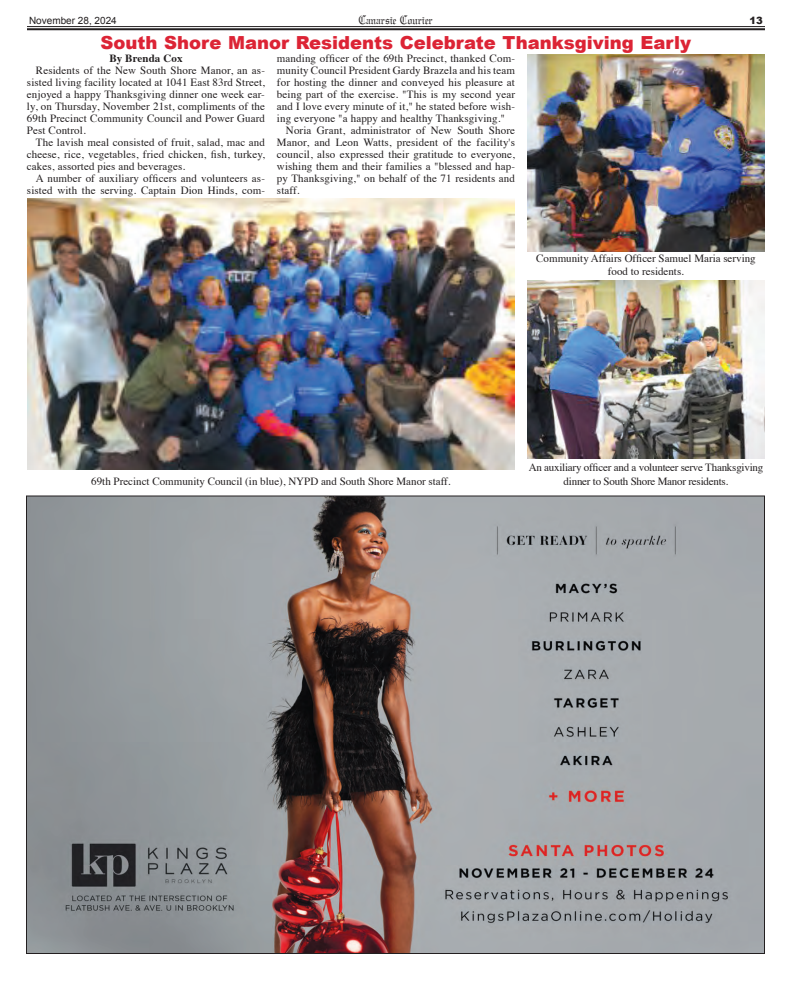
<style>
.page{position:relative;width:792px;height:981px;background:#fff}
.page>*{position:absolute;margin:0;border:0;box-sizing:border-box;transform-origin:0 0}
.t1{font:900 18px "Arial";color:#dc2435}
.t2{font:12px "Gregorian FLF";color:#231f20}
.t3{font:11px/12px "Times";letter-spacing:.01em;color:#231f20;text-align:justify}
.t4{font:11px/13.2px "Times";letter-spacing:-.02em;color:#231f20;text-align:center}
.t5{font:700 11px "Times";letter-spacing:.01em;color:#231f20}
.t6{font:10px "Arial";color:#231f20}
.t7{font:900 10px "Arial";color:#231f20}
</style>
<div class="page">
<hr style="left:27px;top:26px;width:738px;height:1px;background:#231f20">
<hr style="left:27px;top:28px;width:738px;height:2px;background:#231f20">
<img style="left:28px;top:498px;width:735px;height:454px">
<img style="left:27px;top:198px;width:488px;height:272px">
<img style="left:527px;top:54px;width:238px;height:198px">
<img style="left:527px;top:280px;width:238px;height:179px">
<p class="t6" style="left:29px;top:14px;width:89px">November 28, 2024</p>
<p class="t2" style="left:359px;top:13px;width:76px">Canarsie Courier</p>
<p class="t7" style="left:750px;top:13px;width:15px">13</p>
<h1 class="t1" style="left:101px;top:29px;width:592px">South Shore Manor Residents Celebrate Thanksgiving Early</h1>
<p class="t5" style="left:109px;top:47px;width:75px">By Brenda Cox</p>
<p class="t3" style="left:27px;top:63px;width:240px;text-indent:9px">Residents of the New South Shore Manor, an as&shy;sisted living facility located at 1041 East 83rd Street, enjoyed a happy Thanksgiving dinner one week ear&shy;ly, on Thursday, November 21st, compliments of the 69th Precinct Community Council and Power Guard Pest Control.</p>
<p class="t3" style="left:27px;top:135px;width:240px;text-indent:9px">The lavish meal consisted of fruit, salad, mac and cheese, rice, vegetables, fried chicken, fish, turkey, cakes, assorted pies and beverages.</p>
<p class="t3" style="left:27px;top:171px;width:240px;text-align:right">A number of auxiliary officers and volunteers as&shy;sisted with the serving. Captain Dion Hinds, com-</p>
<p class="t3" style="left:277px;top:51px;width:240px">manding officer of the 69th Precinct, thanked Com-</p>
<p class="t3" style="left:277px;top:63px;width:240px">munity Council President Gardy Brazela and his team</p>
<p class="t3" style="left:277px;top:75px;width:240px">for hosting the dinner and conveyed his pleasure at</p>
<p class="t3" style="left:277px;top:87px;width:240px">being part of the exercise. "This is my second year</p>
<p class="t3" style="left:277px;top:99px;width:240px">and I love every minute of it," he stated before wish-</p>
<p class="t3" style="left:277px;top:111px;width:230px">ing everyone "a happy and healthy Thanksgiving."</p>
<p class="t3" style="left:286px;top:123px;width:231px">Noria Grant, administrator of New South Shore</p>
<p class="t3" style="left:277px;top:135px;width:240px">Manor, and Leon Watts, president of the facility's</p>
<p class="t3" style="left:277px;top:147px;width:240px">council, also expressed their gratitude to everyone,</p>
<p class="t3" style="left:277px;top:159px;width:240px">wishing them and their families a "blessed and hap-</p>
<p class="t3" style="left:277px;top:171px;width:240px">py Thanksgiving," on behalf of the 71 residents and</p>
<p class="t3" style="left:277px;top:183px;width:24px">staff.</p>
<p class="t3" style="left:91px;top:474px;width:361px">69th Precinct Community Council (in blue), NYPD and South Shore Manor staff.</p>
<p class="t3" style="left:536px;top:251px;width:221px;line-height:13.2px;text-align:center">Community Affairs Officer Samuel Maria serving food to residents.</p>
<p class="t4" style="left:529px;top:460px;width:236px">An auxiliary officer and a volunteer serve Thanksgiving dinner to South Shore Manor residents.</p>
</div>
